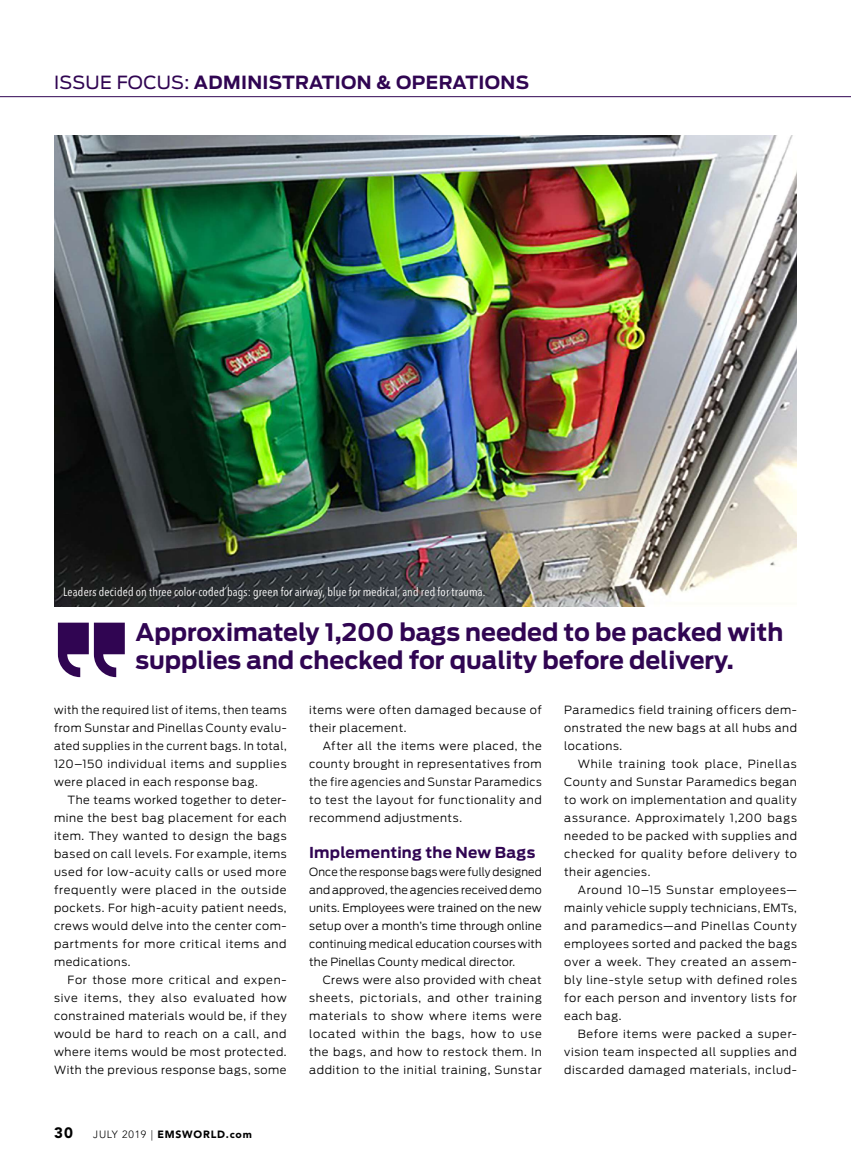
<style>
.page{position:relative;width:851px;height:1161px;background:#fff}
.page>*{position:absolute;margin:0;border:0;box-sizing:border-box;transform-origin:0 0}
.t1{font:700 24px/28.8px "Antenna";color:#300552}
.t2{font:700 18px "Antenna";letter-spacing:.02em;color:#300552}
.t3{font:700 15px "Antenna";letter-spacing:.015em;color:#300552}
.t4{font:12px "Avenir Next Condensed";letter-spacing:.015em;color:#fff}
.t5{font:300 11.25px/18px "Antenna";letter-spacing:.05em;color:#000;text-align:justify}
.t6{font:300 11.25px/18px "Antenna";letter-spacing:.05em;color:#000;text-align:justify;scale:.96 1}
.t7{font:900 10.5px "Avenir LT Std";letter-spacing:.075em;color:#000}
.s1{font-weight:400}
.s2{font-size:15px}
.s3{font-weight:300}
</style>
<div class="page">
<img style="left:54px;top:135px;width:743px;height:472px">
<hr style="left:0;top:96px;width:850px;height:1px;background:#300552">
<svg style="left:58px;top:623px;width:67px;height:54px"></svg>
<h2 class="t2" style="left:54px;top:73px;width:476px"><span class="s1">ISSUE FOCUS:</span> ADMINISTRATION &amp; OPERATIONS</h2>
<p class="t4" style="left:63px;top:587px;width:424px">Leaders decided on three color-coded bags: green for airway, blue for medical, and red for trauma.</p>
<h1 class="t1" style="left:135px;top:619px;width:649px">Approximately 1,200 bags needed to be packed with supplies and checked for quality before delivery.</h1>
<p class="t6" style="left:54px;top:702px;width:244px">with the required list of items, then teams from Sunstar and Pinellas County evalu&shy;ated supplies in the current bags. In total, 120–150 individual items and supplies were placed in each response bag.</p>
<p class="t5" style="left:54px;top:792px;width:234px;text-indent:14px">The teams worked together to deter&shy;mine the best bag placement for each item. They wanted to design the bags based on call levels. For example, items used for low-acuity calls or used more frequently were placed in the outside pockets. For high-acuity patient needs, crews would delve into the center com&shy;partments for more critical items and medications.</p>
<p class="t5" style="left:54px;top:972px;width:234px;text-indent:14px">For those more critical and expen&shy;sive items, they also evaluated how constrained materials would be, if they would be hard to reach on a call, and where items would be most protected.<br>With the previous response bags, some</p>
<p class="t7" style="left:54px;top:1129px;width:199px"><span class="s2">30</span> <span class="s3">JULY 2019 |</span> EMSWORLD.com</p>
<p class="t5" style="left:309px;top:702px;width:234px">items were often damaged because of their placement.</p>
<p class="t5" style="left:309px;top:738px;width:234px;text-indent:14px">After all the items were placed, the county brought in representatives from the fire agencies and Sunstar Paramedics to test the layout for functionality and recommend adjustments.</p>
<h3 class="t3" style="left:309px;top:846px;width:227px">Implementing the New Bags</h3>
<p class="t6" style="left:309px;top:864px;width:244px">Once the response bags were fully designed and approved, the agencies received demo units. Employees were trained on the new setup over a month’s time through online continuing medical education courses with the Pinellas County medical director.</p>
<p class="t5" style="left:309px;top:972px;width:234px;text-indent:14px">Crews were also provided with cheat sheets, pictorials, and other training materials to show where items were located within the bags, how to use the bags, and how to restock them. In addition to the initial training, Sunstar</p>
<p class="t5" style="left:564px;top:702px;width:234px">Paramedics field training officers dem&shy;onstrated the new bags at all hubs and locations.</p>
<p class="t5" style="left:564px;top:756px;width:234px;text-indent:14px">While training took place, Pinellas County and Sunstar Paramedics began to work on implementation and quality assurance. Approximately 1,200 bags needed to be packed with supplies and checked for quality before delivery to their agencies.</p>
<p class="t5" style="left:564px;top:882px;width:234px;text-indent:14px">Around 10–15 Sunstar employees— mainly vehicle supply technicians, EMTs, and paramedics—and Pinellas County employees sorted and packed the bags over a week. They created an assem&shy;bly line-style setup with defined roles for each person and inventory lists for each bag.</p>
<p class="t5" style="left:564px;top:1026px;width:234px;text-indent:14px">Before items were packed a super&shy;vision team inspected all supplies and discarded damaged materials, includ-</p>
</div>
